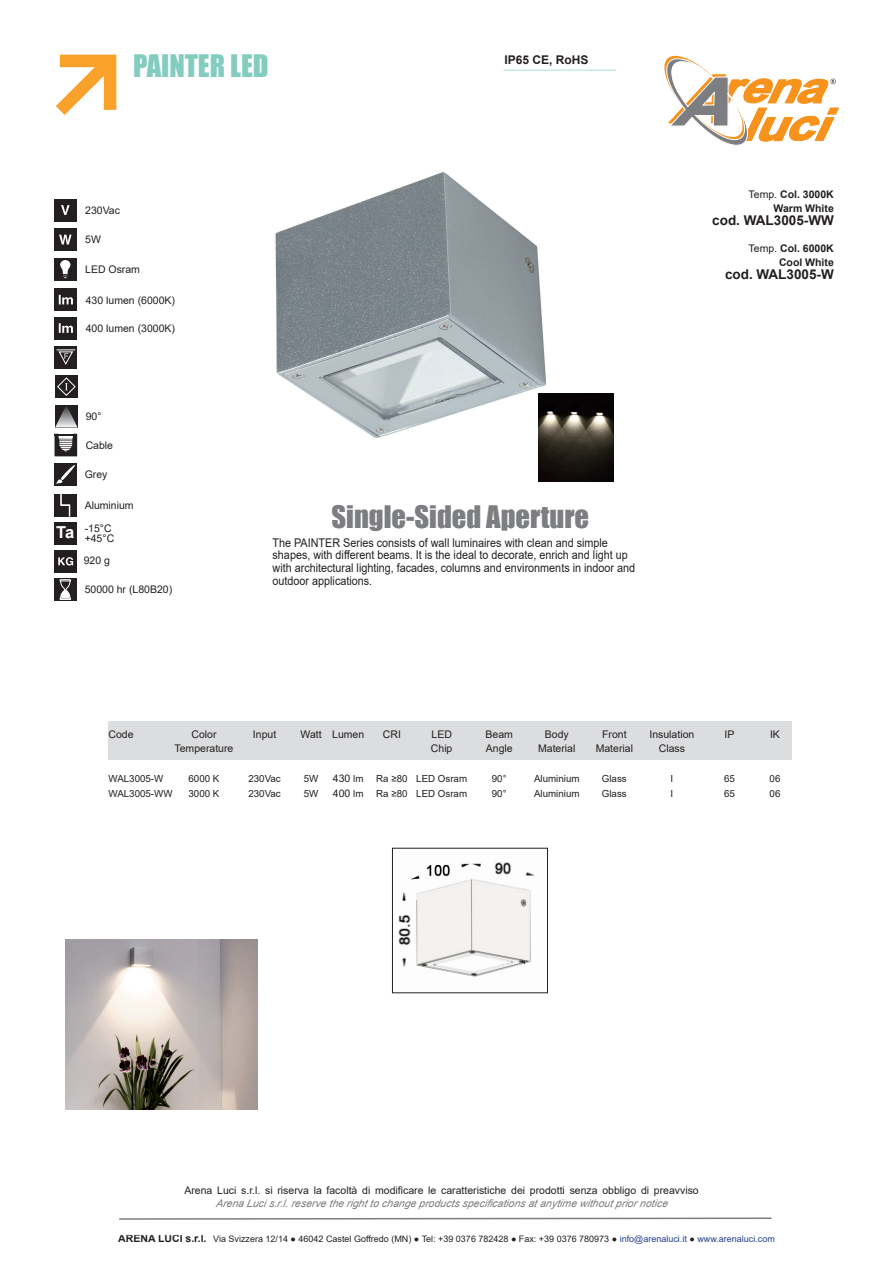
<style>
.page{position:relative;width:893px;height:1263px;background:#fff}
.page>*{position:absolute;margin:0;border:0;box-sizing:border-box;transform-origin:0 0}
.t1{font:28.5px "Impact";color:#7c7e81}
.t2{font:28.5px "Impact";color:#82cdbf}
.t3{font:700 16.5px "Arial";color:#fff}
.t4{font:700 13.5px "Arial";color:#231f20}
.t5{font:12px/12.8px "Arial";color:#231f20;scale:.9 1}
.t6{font:700 12px "Arial";color:#231f20}
.Head_3{font:10.5px/13.5px "Arial";color:#231f20}
.t7{font:700 10.5px "Arial";color:#231f20}
.Head_2{font:9.75px/15px "Arial";color:#231f20}
.t8{font:9px "Arial";color:#231f20}
.s1{font-weight:400}
.s2{font-size:9.75px}
.s3{font-style:italic;color:#7c7e81}
.s4{font-weight:700;font-size:10.5px}
.s5{color:#253f8e}
</style>
<div class="page">
<hr style="left:503px;top:69px;width:113px;height:2px;background:#cce8e2">
<svg style="left:56px;top:55px;width:60px;height:60px"></svg>
<div style="left:54px;top:199px;width:23px;height:22px;background:#231f20"></div>
<svg style="left:61px;top:205px;width:9px;height:10px"></svg>
<div style="left:54px;top:228px;width:23px;height:23px;background:#231f20"></div>
<svg style="left:59px;top:235px;width:13px;height:9px"></svg>
<div style="left:54px;top:258px;width:23px;height:22px;background:#231f20"></div>
<svg style="left:60px;top:260px;width:10px;height:18px"></svg>
<div style="left:55px;top:346px;width:22px;height:22px;background:#231f20"></div>
<svg style="left:57px;top:349px;width:18px;height:16px"></svg>
<div style="left:55px;top:375px;width:23px;height:23px;background:#231f20"></div>
<svg style="left:57px;top:377px;width:19px;height:19px"></svg>
<svg style="left:55px;top:405px;width:23px;height:23px"></svg>
<svg style="left:55px;top:434px;width:22px;height:22px"></svg>
<div style="left:54px;top:463px;width:23px;height:23px;background:#231f20"></div>
<svg style="left:56px;top:465px;width:19px;height:19px"></svg>
<div style="left:54px;top:494px;width:23px;height:23px;background:#231f20"></div>
<svg style="left:60px;top:494px;width:11px;height:23px"></svg>
<div style="left:54px;top:522px;width:23px;height:22px;background:#231f20"></div>
<svg style="left:664px;top:56px;width:175px;height:90px"></svg>
<img style="left:398px;top:862px;width:137px;height:115px">
<div style="left:392px;top:848px;width:156px;height:145px;border:1px solid #231f20"></div>
<div style="left:109px;top:721px;width:683px;height:39px;background:#dcdddf"></div>
<svg style="left:119px;top:1217px;width:653px;height:3px"></svg>
<div style="left:55px;top:288px;width:22px;height:23px;background:#231f20"></div>
<svg style="left:59px;top:295px;width:14px;height:9px"></svg>
<div style="left:55px;top:317px;width:22px;height:22px;background:#231f20"></div>
<svg style="left:59px;top:323px;width:14px;height:10px"></svg>
<img style="left:66px;top:940px;width:191px;height:169px">
<img style="left:275px;top:172px;width:290px;height:266px">
<img style="left:538px;top:394px;width:75px;height:87px">
<div style="left:54px;top:578px;width:23px;height:23px;background:#231f20"></div>
<svg style="left:60px;top:579px;width:11px;height:21px"></svg>
<div style="left:54px;top:550px;width:23px;height:23px;background:#231f20"></div>
<svg style="left:58px;top:557px;width:15px;height:8px"></svg>
<p class="t2" style="left:133px;top:44px;width:137px">PAINTER LED</p>
<p class="Head_3" style="left:85px;top:204px;width:36px">230Vac</p>
<p class="Head_3" style="left:85px;top:233px;width:17px">5W</p>
<p class="Head_3" style="left:85px;top:263px;width:56px">LED Osram</p>
<p class="Head_3" style="left:86px;top:293px;width:91px">430 lumen (6000K)</p>
<p class="Head_3" style="left:86px;top:322px;width:91px">400 lumen (3000K)</p>
<p class="t6" style="left:504px;top:52px;width:86px">IP65 CE, RoHS</p>
<p class="Head_3" style="left:86px;top:410px;width:17px">90°</p>
<p class="Head_3" style="left:86px;top:438px;width:29px">Cable</p>
<p class="Head_3" style="left:85px;top:468px;width:24px">Grey</p>
<p class="Head_3" style="left:85px;top:499px;width:51px">Aluminium</p>
<p class="t3" style="left:56px;top:521px;width:20px">Ta</p>
<p class="Head_3" style="left:85px;top:521px;width:28px">-15°C</p>
<p class="Head_3" style="left:85px;top:531px;width:31px">+45°C</p>
<p class="Head_3" style="left:84px;top:553px;width:28px">920 g</p>
<p class="Head_3" style="left:85px;top:583px;width:89px">50000 hr (L80B20)</p>
<p class="t1" style="left:331px;top:494px;width:259px">Single-Sided Aperture</p>
<p class="t5" style="left:273px;top:536px;width:404px">The PAINTER Series consists of wall luminaires with clean and simple shapes, with different beams. It is the ideal to decorate, enrich and light up with architectural lighting, facades, columns and environments in indoor and outdoor applications.</p>
<p class="t7" style="left:749px;top:187px;width:87px"><span class="s1">Temp.</span> Col. 3000K</p>
<p class="t7" style="left:773px;top:201px;width:62px">Warm White</p>
<p class="t4" style="left:712px;top:211px;width:123px">cod. WAL3005-WW</p>
<p class="t7" style="left:749px;top:241px;width:87px"><span class="s1">Temp.</span> Col. 6000K</p>
<p class="t7" style="left:779px;top:255px;width:56px">Cool White</p>
<p class="t4" style="left:725px;top:265px;width:110px">cod. WAL3005-W</p>
<p class="Head_3" style="left:191px;top:727px;width:27px">Color</p>
<p class="Head_3" style="left:175px;top:741px;width:60px">Temperature</p>
<p class="Head_2" style="left:189px;top:770px;width:32px">6000 K</p>
<p class="Head_2" style="left:189px;top:785px;width:32px">3000 K</p>
<p class="Head_3" style="left:109px;top:727px;width:27px">Code</p>
<p class="Head_2" style="left:109px;top:770px;width:56px">WAL3005-W</p>
<p class="Head_2" style="left:109px;top:785px;width:66px">WAL3005-WW</p>
<p class="Head_3" style="left:253px;top:727px;width:25px">Input</p>
<p class="Head_2" style="left:248px;top:770px;width:34px">230Vac</p>
<p class="Head_2" style="left:248px;top:785px;width:34px">230Vac</p>
<p class="Head_3" style="left:301px;top:727px;width:23px">Watt</p>
<p class="Head_2" style="left:304px;top:770px;width:16px">5W</p>
<p class="Head_2" style="left:304px;top:785px;width:16px">5W</p>
<p class="Head_3" style="left:332px;top:727px;width:34px">Lumen</p>
<p class="Head_3" style="left:333px;top:771px;width:32px">430 <span class="s2">lm</span></p>
<p class="Head_3" style="left:333px;top:786px;width:32px">400 <span class="s2">lm</span></p>
<p class="Head_3" style="left:383px;top:727px;width:20px">CRI</p>
<p class="Head_2" style="left:376px;top:770px;width:33px">Ra ≥80</p>
<p class="Head_2" style="left:376px;top:785px;width:33px">Ra ≥80</p>
<p class="Head_3" style="left:431px;top:727px;width:23px">LED<br>Chip</p>
<p class="Head_2" style="left:416px;top:770px;width:52px">LED Osram<br>LED Osram</p>
<p class="Head_3" style="left:485px;top:727px;width:29px">Beam</p>
<p class="Head_3" style="left:486px;top:741px;width:28px">Angle</p>
<p class="Head_2" style="left:492px;top:770px;width:16px">90°</p>
<p class="Head_2" style="left:492px;top:785px;width:16px">90°</p>
<p class="Head_3" style="left:545px;top:727px;width:25px">Body</p>
<p class="Head_3" style="left:538px;top:741px;width:39px">Material</p>
<p class="Head_2" style="left:534px;top:770px;width:47px">Aluminium</p>
<p class="Head_2" style="left:534px;top:785px;width:47px">Aluminium</p>
<p class="Head_3" style="left:602px;top:727px;width:26px">Front</p>
<p class="Head_3" style="left:596px;top:741px;width:39px">Material</p>
<p class="Head_2" style="left:602px;top:770px;width:26px">Glass</p>
<p class="Head_2" style="left:602px;top:785px;width:26px">Glass</p>
<p class="Head_3" style="left:649px;top:727px;width:46px">Insulation</p>
<p class="Head_3" style="left:659px;top:741px;width:28px">Class</p>
<p class="Head_2" style="left:670px;top:770px;width:4px">I</p>
<p class="Head_2" style="left:670px;top:785px;width:4px">I</p>
<p class="Head_3" style="left:725px;top:727px;width:11px">IP</p>
<p class="Head_2" style="left:724px;top:770px;width:12px">65</p>
<p class="Head_2" style="left:724px;top:785px;width:12px">65</p>
<p class="Head_3" style="left:770px;top:727px;width:11px">IK</p>
<p class="Head_2" style="left:770px;top:770px;width:12px">06</p>
<p class="Head_2" style="left:770px;top:785px;width:12px">06</p>
<p class="Head_3" style="left:184px;top:1183px;width:516px;text-align:center">Arena Luci s.r.l. si riserva la facoltà di modificare le caratteristiche dei prodotti senza obbligo di preavviso<br><span class="s3">Arena Luci s.r.l.reserve the right to change products specifications at anytime without prior notice</span></p>
<p class="t8" style="left:118px;top:1233px;width:658px"><span class="s4">ARENA LUCI s.r.l.</span> Via Svizzera 12/14 ● 46042 Castel Goffredo (MN) ● Tel: +39 0376 782428 ● Fax: +39 0376 780973 ● <span class="s5">info@arenaluci.it</span> ● <span class="s5">www.arenaluci.com</span></p>
</div>
